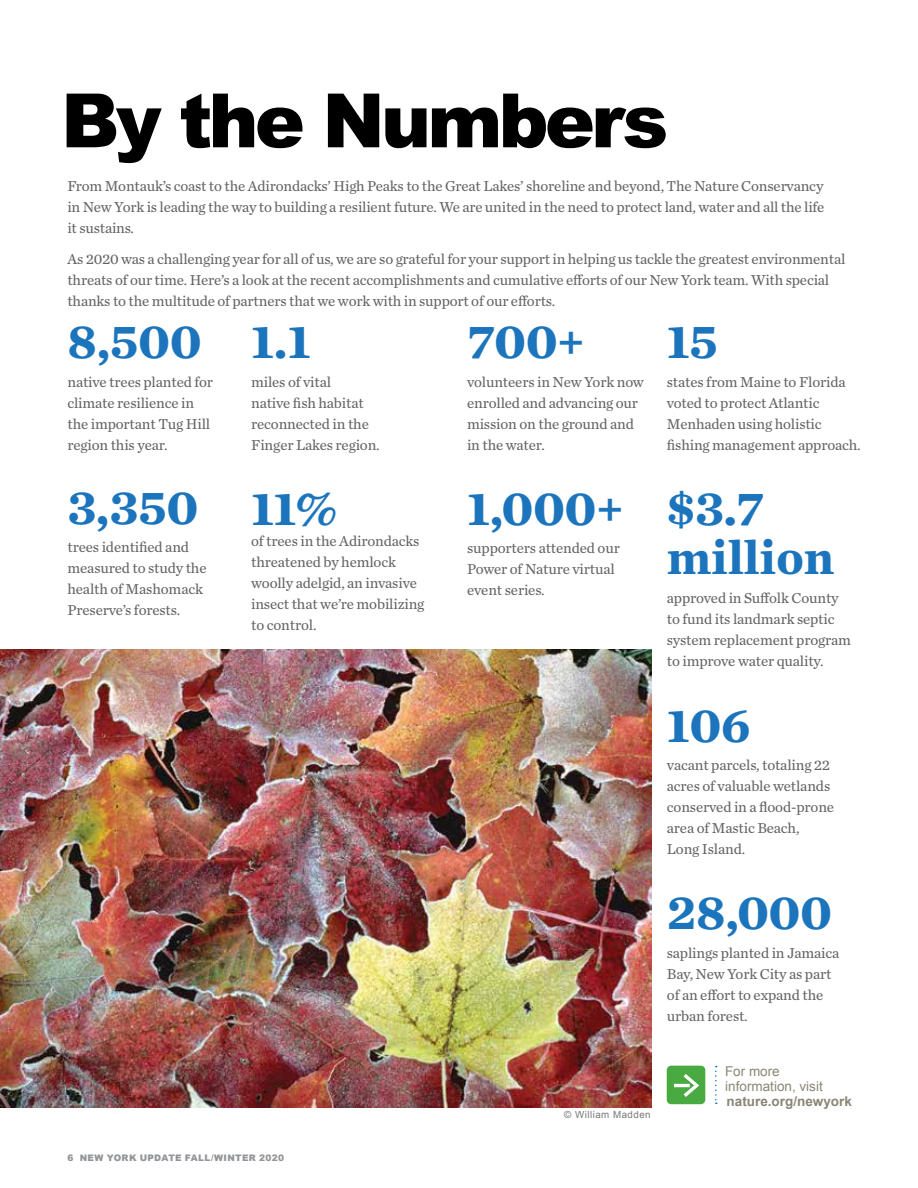
<style>
.page{position:relative;width:918px;height:1188px;background:#fff}
.page>*{position:absolute;margin:0;border:0;box-sizing:border-box;transform-origin:0 0}
.t1{font:900 75px "Arial";letter-spacing:-.05em;color:#000}
.t2{font:700 49.5px/49.5px "Chronicle Text G2";color:#1c75bc}
.t3{font:15px/21px "Chronicle Text G2";letter-spacing:-.01em;color:#636466}
.t4{font:13.5px/15px "Arial";color:#898675}
.t5{font:700 13.5px "Arial";color:#898675}
.t6{font:9.75px "Arial";letter-spacing:.05em;color:#77787b}
.t7{font:900 9px "Arial";letter-spacing:.035em;color:#939598}
</style>
<div class="page">
<div style="left:667px;top:1066px;width:38px;height:38px;background:#49aa42;border-radius:4px"></div>
<svg style="left:680px;top:1074px;width:19px;height:23px"></svg>
<hr style="left:674px;top:1084px;width:16px;height:3px;background:#fff">
<svg style="left:715px;top:1066px;width:2px;height:38px"></svg>
<img style="left:0;top:649px;width:651px;height:458px">
<h1 class="t1" style="left:61px;top:66px;width:609px">By the Numbers</h1>
<p class="t3" style="left:67px;top:174px;width:759px;text-align:justify">From Montauk’s coast to the Adirondacks’ High Peaks to the Great Lakes’ shoreline and beyond, The Nature Conservancy in New York is leading the way to building a resilient future. We are united in the need to protect land, water and all the life it sustains.</p>
<p class="t3" style="left:67px;top:248px;width:779px">As 2020 was a challenging year for all of us, we are so grateful for your support in helping us tackle the greatest environmental threats of our time. Here’s a look at the recent accomplishments and cumulative efforts of our New York team. With special thanks to the multitude of partners that we work with in support of our efforts.</p>
<h2 class="t2" style="left:467px;top:314px;width:119px">700+</h2>
<p class="t3" style="left:467px;top:370px;width:178px">volunteers in New York now enrolled and advancing our mission on the ground and in the water.</p>
<h2 class="t2" style="left:67px;top:314px;width:136px">8,500</h2>
<p class="t3" style="left:67px;top:370px;width:147px">native trees planted for climate resilience in the important Tug Hill region this year.</p>
<h2 class="t2" style="left:68px;top:480px;width:132px">3,350</h2>
<p class="t3" style="left:68px;top:536px;width:141px">trees identified and measured to study the health of Mashomack<br>Preserve’s forests.</p>
<h2 class="t2" style="left:251px;top:314px;width:61px">1.1</h2>
<p class="t3" style="left:251px;top:370px;width:130px">miles of vital<br>native fish habitat reconnected in the<br>Finger Lakes region.</p>
<h2 class="t2" style="left:251px;top:481px;width:88px">11%</h2>
<p class="t3" style="left:251px;top:530px;width:175px">of trees in the Adirondacks threatened by hemlock woolly adelgid, an invasive insect that we’re mobilizing to control.</p>
<h2 class="t2" style="left:667px;top:314px;width:52px">15</h2>
<p class="t3" style="left:667px;top:370px;width:195px">states from Maine to Florida voted to protect Atlantic<br>Menhaden using holistic fishing management approach.</p>
<h2 class="t2" style="left:667px;top:480px;width:169px">$3.7 million</h2>
<p class="t3" style="left:667px;top:586px;width:186px">approved in Suffolk County to fund its landmark septic system replacement program to improve water quality.</p>
<h2 class="t2" style="left:467px;top:480px;width:158px">1,000+</h2>
<p class="t3" style="left:467px;top:537px;width:154px">supporters attended our<br>Power of Nature virtual event series.</p>
<h2 class="t2" style="left:667px;top:697px;width:85px">106</h2>
<p class="t3" style="left:667px;top:754px;width:169px">vacant parcels, totaling 22 acres of valuable wetlands conserved in a flood-prone area of Mastic Beach,<br>Long Island.</p>
<h2 class="t2" style="left:667px;top:885px;width:167px">28,000</h2>
<p class="t3" style="left:667px;top:941px;width:174px">saplings planted in Jamaica<br>Bay, New York City as part of an effort to expand the urban forest.</p>
<p class="t7" style="left:68px;top:1152px;width:218px">6 NEW YORK UPDATE FALL/WINTER 2020</p>
<p class="t6" style="left:564px;top:1109px;width:88px">© William Madden</p>
<p class="t4" style="left:725px;top:1064px;width:99px">For more information, visit</p>
<p class="t5" style="left:727px;top:1093px;width:127px">nature.org/newyork</p>
</div>
